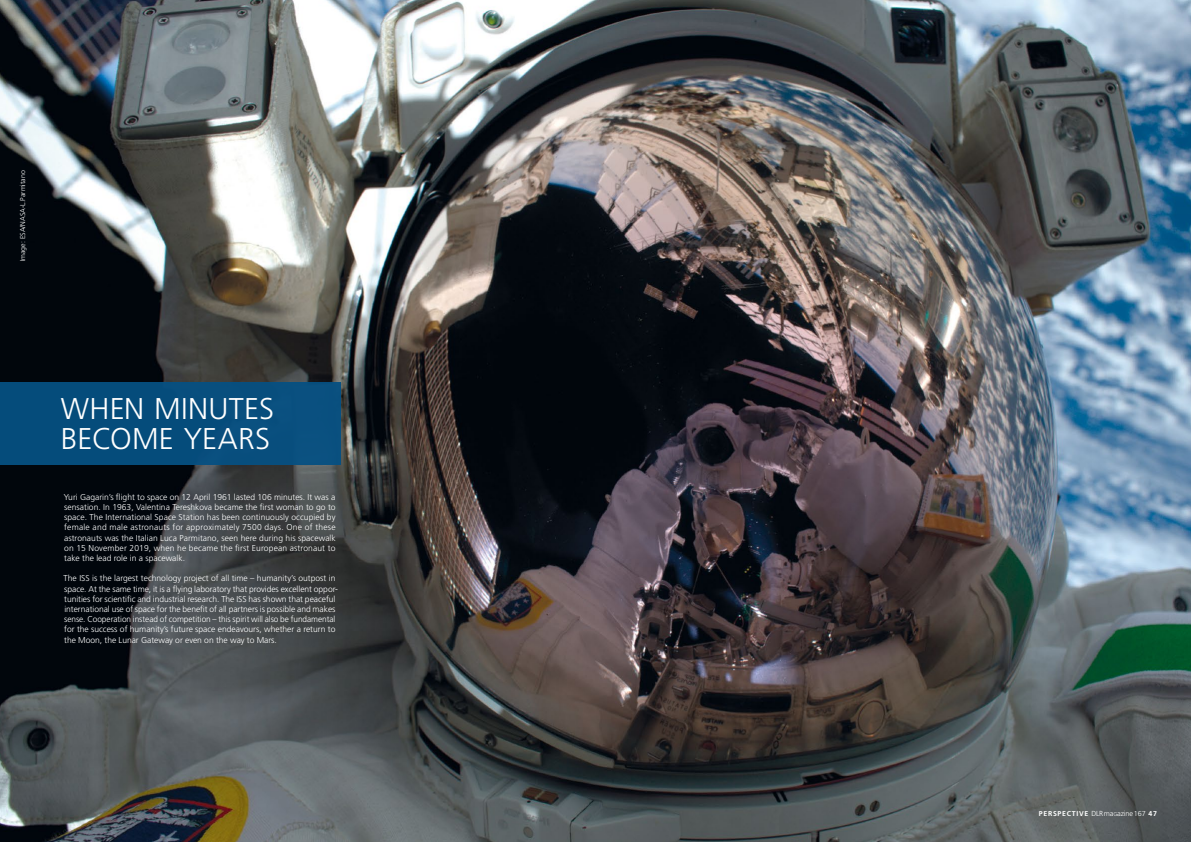
<style>
.page{position:relative;width:1191px;height:842px;background:#fff}
.page>*{position:absolute;margin:0;border:0;box-sizing:border-box;transform-origin:0 0}
.t1{font:300 30px/30px "Frutiger LT Std";letter-spacing:.005em;color:#fff}
.t2{font:300 8.5px/10.2px "Frutiger LT Std";letter-spacing:-.005em;color:#fff;text-align:justify}
.t3{font:700 7px "Frutiger LT Std";letter-spacing:.1em;color:#fff}
.t4{font:300 7px "Frutiger LT Std";color:#fff}
.s1{font-weight:300;font-size:7.3px}
.s2{font-weight:300;font-size:5.6px}
.s3{font-weight:300;font-size:7.2px}
</style>
<div class="page">
<img style="left:0;top:0;width:1191px;height:842px">
<div style="left:0;top:383px;width:341px;height:82px;background:#054c7b"></div>
<p class="t4" style="left:19px;top:261px;width:93px;rotate:-90deg">Image: ESA/NASA-L.Parmitano</p>
<h1 class="t1" style="left:61px;top:394px;width:214px">WHEN MINUTES<br>BECOME YEARS</h1>
<p class="t2" style="left:64px;top:492px;width:273px">Yuri Gagarin’s flight to space on 12 April 1961 lasted 106 minutes. It was a sensation. In 1963, Valentina Tereshkova became the first woman to go to space. The International Space Station has been continuously occupied by female and male astronauts for approximately 7500 days. One of these astronauts was the Italian Luca Parmitano, seen here during his spacewalk on 15 November 2019, when he became the first European astronaut to take the lead role in a spacewalk.</p>
<p class="t2" style="left:64px;top:573px;width:276px;text-align:left">The ISS is the largest technology project of all time – humanity’s outpost in space. At the same time, it is a flying laboratory that provides excellent oppor&shy;tunities for scientific and industrial research. The ISS has shown that peaceful international use of space for the benefit of all partners is possible and makes sense. Cooperation instead of competition – this spirit will also be fundamental for the success of humanity’s future space endeavours, whether a return to the Moon, the Lunar Gateway or even on the way to Mars.</p>
<p class="t3" style="left:1038px;top:809px;width:120px">PERSPECTIVE <span class="s1">DLRma</span><span class="s2">G</span><span class="s1">azine</span><span class="s3">167</span> 47</p>
</div>
